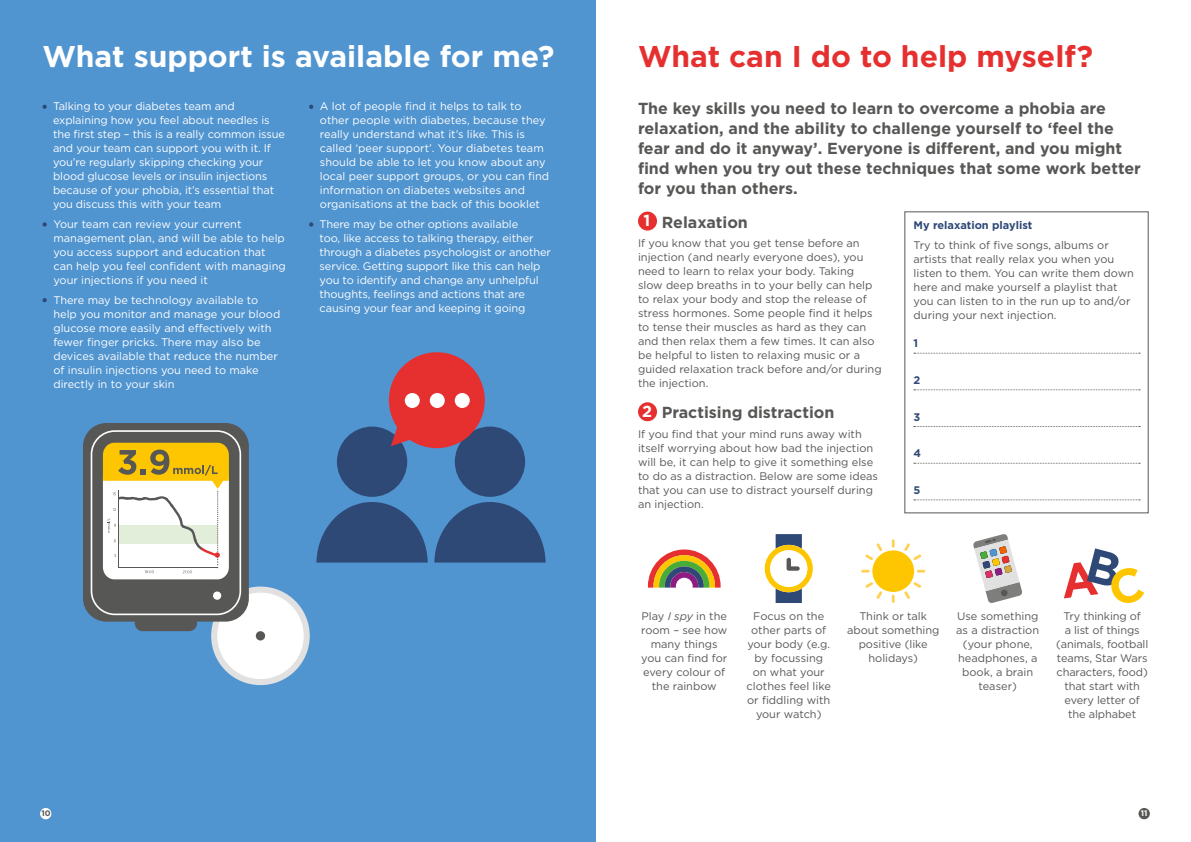
<style>
.page{position:relative;width:1191px;height:842px;background:#fff}
.page>*{position:absolute;margin:0;border:0;box-sizing:border-box;transform-origin:0 0}
.t1{font:700 30px "Gotham";color:#fff}
.t2{font:700 30px "Gotham";color:#e63030}
.t3{font:700 16px/20px "Gotham";color:#575756}
.t4{font:11px/14px "Gotham";letter-spacing:-.01em;color:#fff}
.t5{font:11px/14px "Gotham";color:#575756;text-align:center}
.t6{font:700 11px "Gotham";color:#2f4977}
.t7{font:700 8px "Gotham";color:#575756}
.t8{font:700 8px "Gotham";color:#fff}
.s1{color:#fff}
.s2{font-style:italic}
</style>
<div class="page">
<div style="left:0;top:0;width:595px;height:842px;background:#5094d0"></div>
<svg style="left:43px;top:105px;width:4px;height:4px"></svg>
<svg style="left:43px;top:222px;width:4px;height:5px"></svg>
<svg style="left:43px;top:298px;width:4px;height:4px"></svg>
<svg style="left:309px;top:105px;width:4px;height:4px"></svg>
<svg style="left:309px;top:222px;width:4px;height:5px"></svg>
<svg style="left:914px;top:353px;width:226px;height:1px"></svg>
<svg style="left:914px;top:390px;width:226px;height:1px"></svg>
<svg style="left:914px;top:426px;width:226px;height:1px"></svg>
<svg style="left:914px;top:463px;width:226px;height:1px"></svg>
<svg style="left:914px;top:500px;width:226px;height:1px"></svg>
<div style="left:638px;top:212px;width:19px;height:19px;background:#e63030;border-radius:50%"></div>
<div style="left:638px;top:402px;width:19px;height:19px;background:#e63030;border-radius:50%"></div>
<div style="left:40px;top:808px;width:11px;height:11px;background:#fff;border-radius:50%"></div>
<svg style="left:973px;top:534px;width:49px;height:69px"></svg>
<svg style="left:1064px;top:548px;width:80px;height:55px"></svg>
<div style="left:872px;top:550px;width:42px;height:42px;background:#fdc600;border-radius:50%"></div>
<svg style="left:892px;top:539px;width:2px;height:9px"></svg>
<svg style="left:892px;top:595px;width:2px;height:8px"></svg>
<svg style="left:917px;top:570px;width:8px;height:2px"></svg>
<svg style="left:861px;top:570px;width:8px;height:2px"></svg>
<svg style="left:865px;top:543px;width:17px;height:17px"></svg>
<svg style="left:904px;top:582px;width:17px;height:17px"></svg>
<svg style="left:904px;top:543px;width:17px;height:17px"></svg>
<svg style="left:865px;top:582px;width:17px;height:17px"></svg>
<svg style="left:764px;top:534px;width:49px;height:69px"></svg>
<svg style="left:648px;top:549px;width:72px;height:39px"></svg>
<div style="left:337px;top:427px;width:70px;height:70px;background:#2f4977;border-radius:50%"></div>
<svg style="left:316px;top:502px;width:112px;height:61px"></svg>
<svg style="left:434px;top:502px;width:111px;height:61px"></svg>
<div style="left:455px;top:427px;width:70px;height:70px;background:#2f4977;border-radius:50%"></div>
<svg style="left:389px;top:352px;width:96px;height:96px"></svg>
<div style="left:405px;top:393px;width:15px;height:15px;background:#fff;border-radius:50%"></div>
<div style="left:430px;top:393px;width:15px;height:15px;background:#fff;border-radius:50%"></div>
<div style="left:455px;top:393px;width:15px;height:15px;background:#fff;border-radius:50%"></div>
<div style="left:211px;top:586px;width:99px;height:99px;background:#e1e1e1;border-radius:50%"></div>
<div style="left:217px;top:593px;width:87px;height:86px;background:#fff;border-radius:50%"></div>
<div style="left:256px;top:631px;width:9px;height:9px;background:#575756;border-radius:50%"></div>
<div style="left:135px;top:612px;width:62px;height:19px;background:#575756;border-radius:8px"></div>
<div style="left:83px;top:423px;width:166px;height:199px;background:#575756;border-radius:23px"></div>
<div style="left:91px;top:430px;width:150px;height:185px;border:2px solid #fff;border-radius:23px"></div>
<div style="left:214px;top:592px;width:6px;height:7px;background:#fff;border-radius:50%"></div>
<div style="left:213px;top:591px;width:8px;height:9px;border:2px solid #fff;border-radius:50%"></div>
<svg style="left:103px;top:443px;width:126px;height:136px;background:#eee2b1"></svg>
<div style="left:1138px;top:808px;width:11px;height:11px;background:#575756;border-radius:50%"></div>
<h1 class="t1" style="left:43px;top:36px;width:513px">What support is available for me?</h1>
<p class="t4" style="left:53px;top:99px;width:233px">Talking to your diabetes team and explaining how you feel about needles is the first step – this is a really common issue and your team can support you with it. If you’re regularly skipping checking your blood glucose levels or insulin injections because of your phobia, it’s essential that you discuss this with your team</p>
<p class="t4" style="left:53px;top:217px;width:234px">Your team can review your current management plan, and will be able to help you access support and education that can help you feel confident with managing your injections if you need it</p>
<p class="t4" style="left:53px;top:293px;width:228px">There may be technology available to help you monitor and manage your blood glucose more easily and effectively with fewer finger pricks. There may also be devices available that reduce the number of insulin injections you need to make directly in to your skin</p>
<p class="t4" style="left:320px;top:99px;width:231px">A lot of people find it helps to talk to other people with diabetes, because they really understand what it’s like. This is called ‘peer support’. Your diabetes team should be able to let you know about any local peer support groups, or you can find information on diabetes websites and organisations at the back of this booklet</p>
<p class="t4" style="left:319px;top:217px;width:233px">There may be other options available<br>too, like access to talking therapy, either through a diabetes psychologist or another service. Getting support like this can help you to identify and change any unhelpful thoughts, feelings and actions that are causing your fear and keeping it going</p>
<p class="t7" style="left:41px;top:808px;width:11px">10</p>
<h1 class="t2" style="left:638px;top:36px;width:457px">What can I do to help myself?</h1>
<p class="t3" style="left:638px;top:98px;width:504px">The key skills you need to learn to overcome a phobia are relaxation, and the ability to challenge yourself to ‘feel the fear and do it anyway’. Everyone is different, and you might find when you try out these techniques that some work better for you than others.</p>
<p class="t6" style="left:913px;top:218px;width:120px">My relaxation playlist</p>
<p class="t5" style="left:913px;top:238px;width:222px;text-align:left">Try to think of five songs, albums or artists that really relax you when you listen to them. You can write them down here and make yourself a playlist that you can listen to in the run up to and/or during your next injection.</p>
<p class="t6" style="left:913px;top:336px;width:6px">1</p>
<p class="t6" style="left:913px;top:373px;width:8px">2</p>
<p class="t6" style="left:913px;top:409px;width:8px">3</p>
<p class="t6" style="left:913px;top:446px;width:9px">4</p>
<p class="t6" style="left:913px;top:483px;width:8px">5</p>
<h2 class="t3" style="left:643px;top:212px;width:106px"><span class="s1">1</span> Relaxation</h2>
<p class="t5" style="left:638px;top:236px;width:245px;text-align:left">If you know that you get tense before an injection (and nearly everyone does), you need to learn to relax your body. Taking<br>slow deep breaths in to your belly can help to relax your body and stop the release of stress hormones. Some people find it helps to tense their muscles as hard as they can and then relax them a few times. It can also be helpful to listen to relaxing music or a guided relaxation track before and/or during the injection.</p>
<h2 class="t3" style="left:642px;top:402px;width:194px"><span class="s1">2</span> Practising distraction</h2>
<p class="t5" style="left:638px;top:427px;width:242px;text-align:left">If you find that your mind runs away with itself worrying about how bad the injection will be, it can help to give it something else to do as a distraction. Below are some ideas that you can use to distract yourself during an injection.</p>
<p class="t5" style="left:847px;top:609px;width:94px">Think or talk about something positive (like holidays)</p>
<p class="t5" style="left:641px;top:609px;width:88px">Play <span class="s2">I spy</span> in the room – see how many things you can find for every colour of the rainbow</p>
<p class="t5" style="left:956px;top:609px;width:84px">Use something as a distraction (your phone, headphones, a book, a brain teaser)</p>
<p class="t5" style="left:746px;top:609px;width:86px">Focus on the other parts of your body (e.g. by focussing on what your clothes feel like or fiddling with your watch)</p>
<p class="t5" style="left:1056px;top:609px;width:94px">Try thinking of<br>a list of things (animals, football teams, Star Wars characters, food) that start with every letter of the alphabet</p>
<p class="t8" style="left:1140px;top:808px;width:8px">11</p>
</div>
